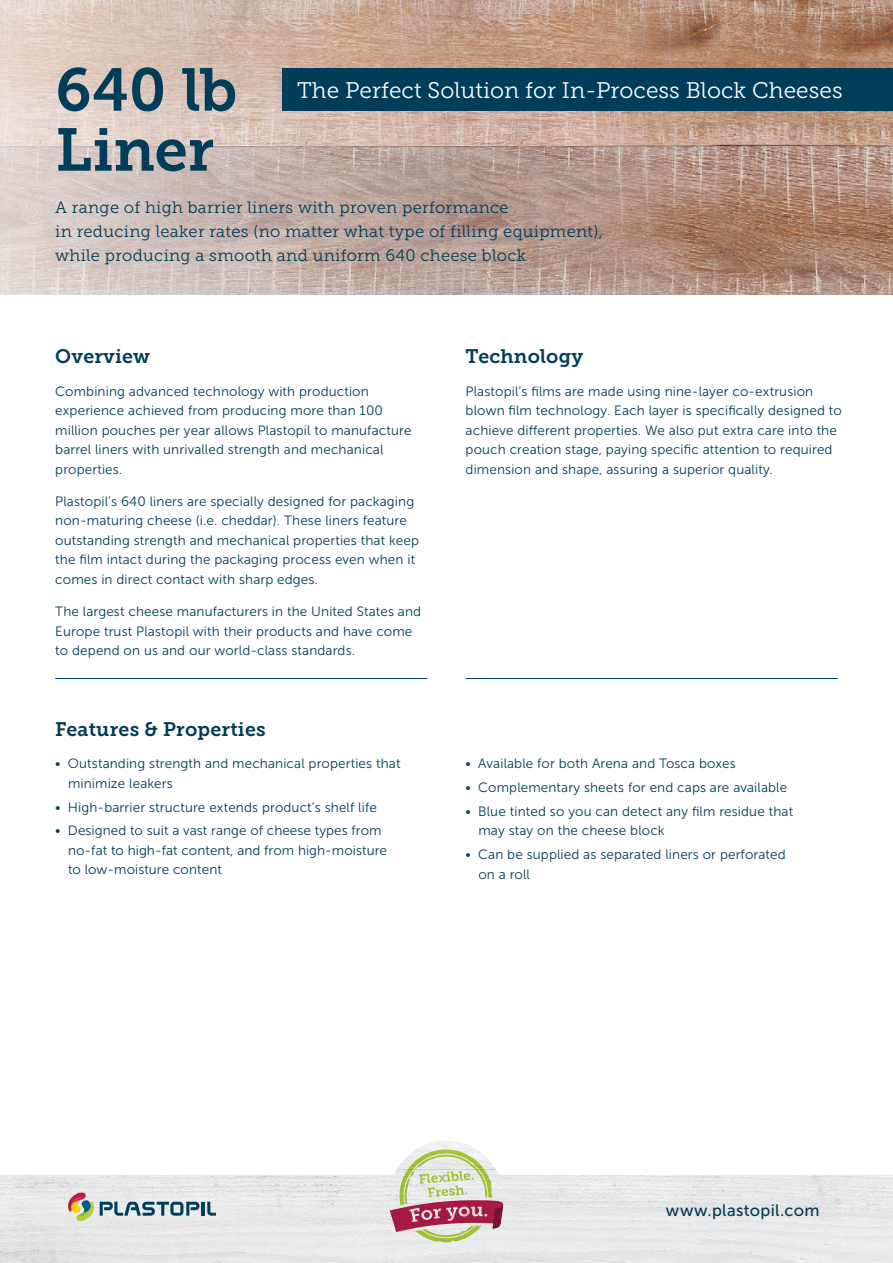
<style>
.page{position:relative;width:893px;height:1263px;background:#fff}
.page>*{position:absolute;margin:0;border:0;box-sizing:border-box;transform-origin:0 0}
.t1{font:60px/60px "Museo Slab 700";letter-spacing:-.005em;color:#003d58}
.t2{font:22.5px "Museo Slab 300";letter-spacing:.005em;color:#fff}
.t3{font:19.5px "Museo Slab 700";letter-spacing:.01em;color:#003d58}
.t4{font:16.5px/24px "Museo Slab 300";letter-spacing:.02em;color:#003d58}
.t5{font:16.5px "Museo Sans 500";letter-spacing:.02em;color:#003d58}
.t6{font:13.5px/19.5px "Museo Sans 300";letter-spacing:.01em;color:#003d58}
</style>
<div class="page">
<img style="left:560px;top:0;width:333px;height:294px">
<svg style="left:0;top:0;width:560px;height:295px;background:#cdb7ae"></svg>
<img style="left:0;top:1141px;width:893px;height:122px">
<svg style="left:390px;top:1149px;width:113px;height:93px;background:#d0b9ad"></svg>
<svg style="left:68px;top:1192px;width:148px;height:30px;background:#b9c1c1"></svg>
<hr style="left:466px;top:678px;width:372px;height:1px;background:#003d58">
<hr style="left:55px;top:678px;width:372px;height:1px;background:#003d58">
<div style="left:282px;top:68px;width:611px;height:43px;background:#003d58"></div>
<h1 class="t1" style="left:55px;top:60px;width:184px">640 lb<br>Liner</h1>
<h2 class="t2" style="left:297px;top:78px;width:547px">The Perfect Solution for In-Process Block Cheeses</h2>
<p class="t4" style="left:55px;top:196px;width:549px">A range of high barrier liners with proven performance<br>in reducing leaker rates (no matter what type of filling equipment), while producing a smooth and uniform 640 cheese block</p>
<h3 class="t3" style="left:55px;top:345px;width:96px">Overview</h3>
<p class="t6" style="left:55px;top:381px;width:358px">Combining advanced technology with production experience achieved from producing more than 100 million pouches per year allows Plastopil to manufacture barrel liners with unrivalled strength and mechanical properties.</p>
<p class="t6" style="left:55px;top:491px;width:365px">Plastopil’s 640 liners are specially designed for packaging non-maturing cheese (i.e. cheddar). These liners feature outstanding strength and mechanical properties that keep the film intact during the packaging process even when it comes in direct contact with sharp edges.</p>
<p class="t6" style="left:55px;top:602px;width:367px">The largest cheese manufacturers in the United States and<br>Europe trust Plastopil with their products and have come to depend on us and our world-class standards.</p>
<h3 class="t3" style="left:55px;top:718px;width:212px">Features &amp; Properties</h3>
<p class="t6" style="left:68px;top:754px;width:334px;text-indent:-13px">• Outstanding strength and mechanical properties that minimize leakers</p>
<p class="t6" style="left:55px;top:797px;width:323px">• High-barrier structure extends product’s shelf life</p>
<p class="t6" style="left:68px;top:821px;width:320px;text-indent:-13px">• Designed to suit a vast range of cheese types from no-fat to high-fat content, and from high-moisture to low-moisture content</p>
<h3 class="t3" style="left:466px;top:345px;width:119px">Technology</h3>
<p class="t6" style="left:466px;top:381px;width:378px">Plastopil’s films are made using nine-layer co-extrusion blown film technology. Each layer is specifically designed to achieve different properties. We also put extra care into the pouch creation stage, paying specific attention to required dimension and shape, assuring a superior quality.</p>
<p class="t6" style="left:466px;top:754px;width:272px">• Available for both Arena and Tosca boxes</p>
<p class="t6" style="left:466px;top:778px;width:323px">• Complementary sheets for end caps are available</p>
<p class="t6" style="left:478px;top:801px;width:316px;text-indent:-13px">• Blue tinted so you can detect any film residue that may stay on the cheese block</p>
<p class="t6" style="left:478px;top:845px;width:309px;text-indent:-13px">• Can be supplied as separated liners or perforated on a roll</p>
<p class="t5" style="left:666px;top:1201px;width:155px">www.plastopil.com</p>
</div>
